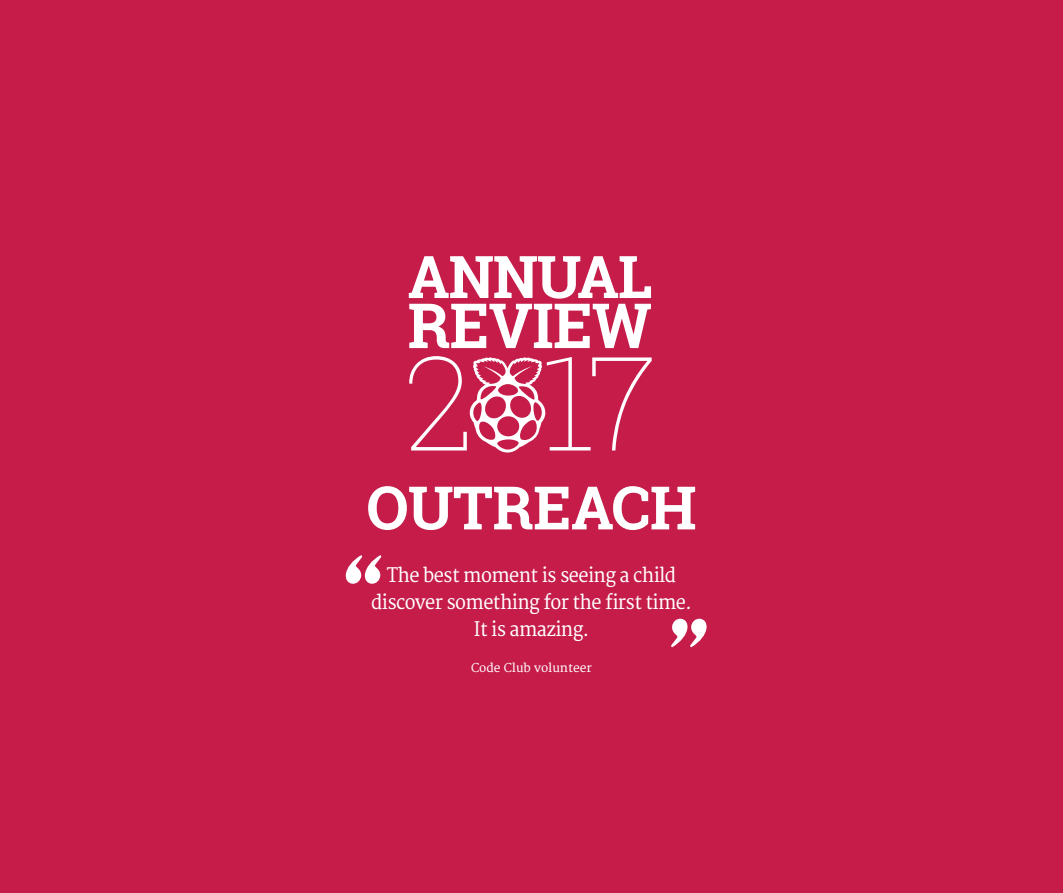
<style>
.page{position:relative;width:1063px;height:893px;background:#c51c4a}
.page>*{position:absolute;margin:0;border:0;box-sizing:border-box;transform-origin:0 0}
.t1{font:700 62.4px "Roboto Slab";letter-spacing:-.015em;color:#fff}
.t2{font:700 60px "Roboto Slab";letter-spacing:-.01em;color:#fff}
.t3{font:700 58.8px "Roboto Slab";letter-spacing:-.02em;color:#fff}
.t4{font:19.5px/27px "Merriweather";letter-spacing:-.03em;color:#fff;text-align:center;scale:.93 1}
.t5{font:12px "Merriweather";color:#fff}
</style>
<div class="page">
<svg style="left:671px;top:618px;width:36px;height:29px"></svg>
<svg style="left:345px;top:555px;width:36px;height:29px"></svg>
<svg style="left:409px;top:356px;width:243px;height:96px"></svg>
<h3 class="t3" style="left:408px;top:236px;width:246px">ANNUAL</h3>
<h1 class="t1" style="left:408px;top:283px;width:246px">REVIEW</h1>
<h2 class="t2" style="left:366px;top:466px;width:332px">OUTREACH</h2>
<p class="t4" style="left:371px;top:562px;width:346px">The best moment is seeing a child discover something for the first time.<br>It is amazing.</p>
<p class="t5" style="left:471px;top:660px;width:122px">Code Club volunteer</p>
</div>
